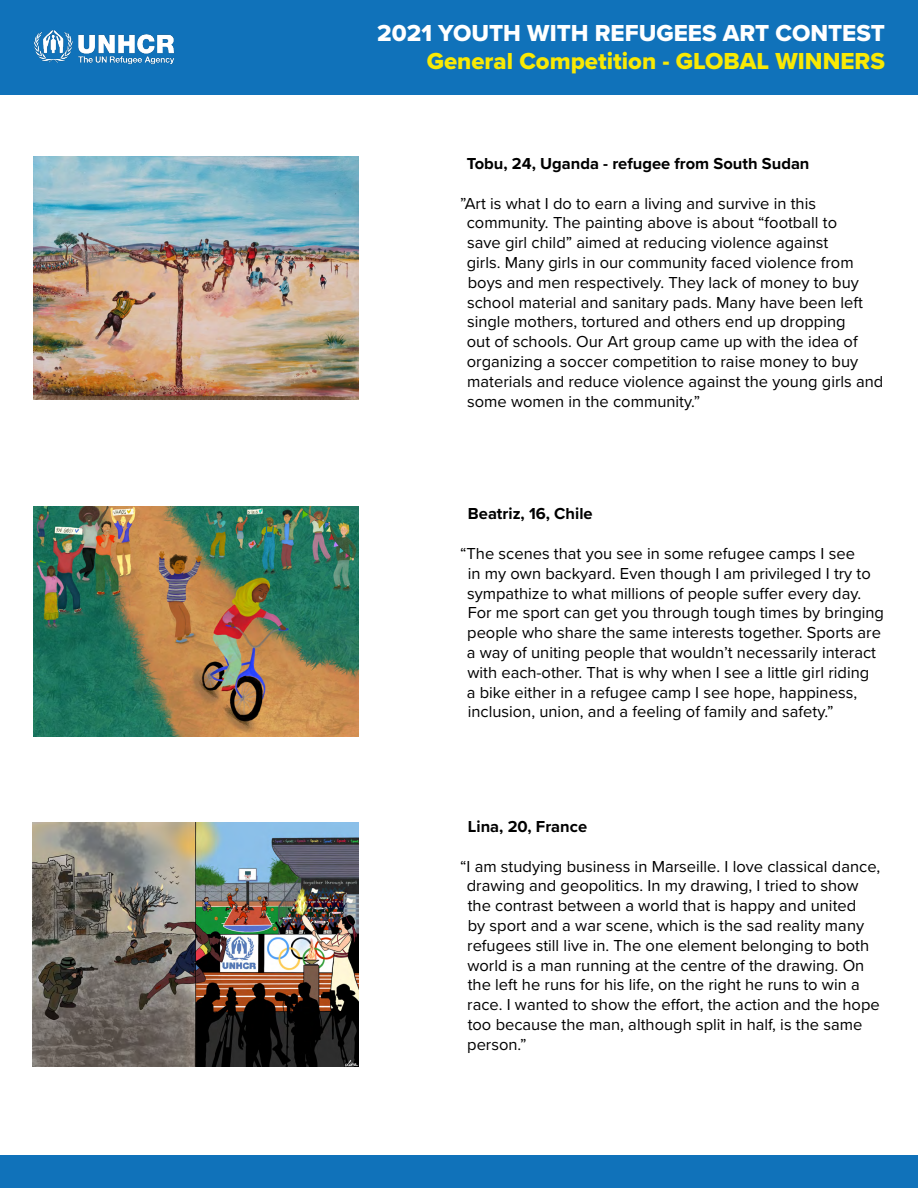
<style>
.page{position:relative;width:918px;height:1188px;background:#fff}
.page>*{position:absolute;margin:0;border:0;box-sizing:border-box;transform-origin:0 0}
.t1{font:24px "Proxima Nova Extrabld";color:#f9e904}
.t2{font:24px "Proxima Nova Extrabld";color:#fff}
.t3{font:16.5px/19.8px "Proxima Nova";color:#000}
.t4{font:700 16.5px "Proxima Nova";color:#000}
</style>
<div class="page">
<div style="left:0;top:1155px;width:918px;height:33px;background:#1072ba"></div>
<div style="left:0;top:0;width:918px;height:94px;background:#1072ba"></div>
<img style="left:33px;top:30px;width:142px;height:35px">
<img style="left:33px;top:156px;width:325px;height:244px">
<img style="left:33px;top:506px;width:325px;height:230px">
<img style="left:33px;top:822px;width:325px;height:244px">
<h1 class="t2" style="left:377px;top:15px;width:509px">2021 YOUTH WITH REFUGEES ART CONTEST</h1>
<h1 class="t1" style="left:427px;top:43px;width:460px">General Competition - GLOBAL WINNERS</h1>
<p class="t4" style="left:467px;top:151px;width:344px">Tobu, 24, Uganda - refugee from South Sudan</p>
<p class="t3" style="left:467px;top:193px;width:418px;text-indent:-7px">”Art is what I do to earn a living and survive in this community. The painting above is about “football to<br>save girl child” aimed at reducing violence against<br>girls. Many girls in our community faced violence from boys and men respectively. They lack of money to buy school material and sanitary pads. Many have been left single mothers, tortured and others end up dropping<br>out of schools. Our Art group came up with the idea of organizing a soccer competition to raise money to buy materials and reduce violence against the young girls and some women in the community.”</p>
<p class="t4" style="left:468px;top:501px;width:126px">Beatriz, 16, Chile</p>
<p class="t3" style="left:467px;top:543px;width:419px;text-indent:-7px">“The scenes that you see in some refugee camps I see<br>in my own backyard. Even though I am privileged I try to sympathize to what millions of people suffer every day.<br>For me sport can get you through tough times by bringing people who share the same interests together. Sports are a way of uniting people that wouldn’t necessarily interact with each-other. That is why when I see a little girl riding<br>a bike either in a refugee camp I see hope, happiness, inclusion, union, and a feeling of family and safety.”</p>
<p class="t4" style="left:468px;top:814px;width:121px">Lina, 20, France</p>
<p class="t3" style="left:467px;top:856px;width:415px;text-indent:-7px">“I am studying business in Marseille. I love classical dance, drawing and geopolitics. In my drawing, I tried to show the contrast between a world that is happy and united<br>by sport and a war scene, which is the sad reality many refugees still live in. The one element belonging to both world is a man running at the centre of the drawing. On the left he runs for his life, on the right he runs to win a race. I wanted to show the effort, the action and the hope too because the man, although split in half, is the same person.”</p>
</div>
